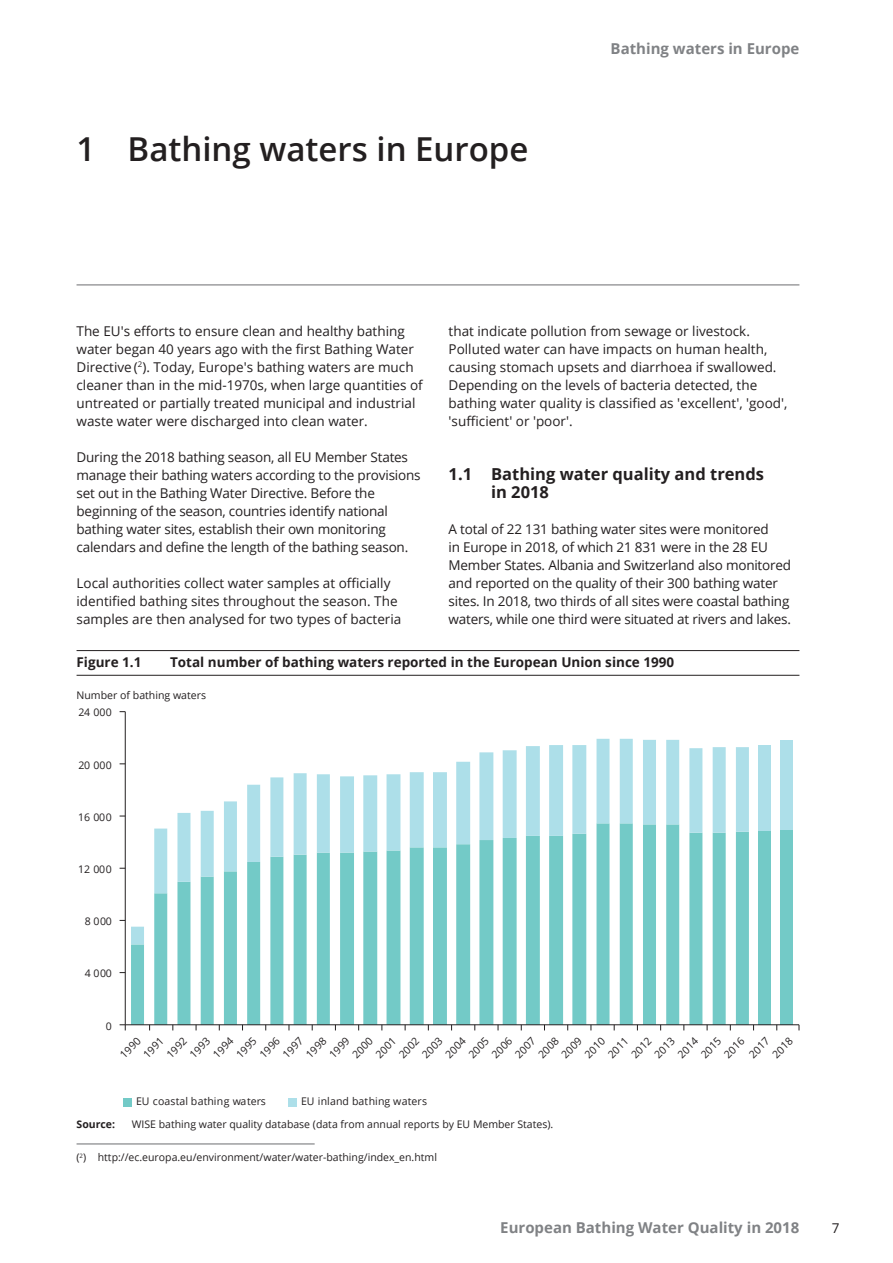
<style>
.page{position:relative;width:893px;height:1263px;background:#fff}
.page>*{position:absolute;margin:0;border:0;box-sizing:border-box;transform-origin:0 0}
.Chaptertitle{font:600 33px "Open Sans";color:#231f20}
.Heading_2{font:700 16.5px/18px "Open Sans";color:#231f20}
.t1{font:700 15px "Open Sans";color:#808285}
.Body_Text{font:13.5px/18px "Open Sans";color:#231f20}
.Figure_Title{font:700 13.5px "Open Sans";color:#231f20}
.Note_Source{font:10.5px/16.6px "Open Sans";color:#231f20}
.Footnote{font:10.5px "Open Sans";color:#231f20}
.Note_Source-2{font:700 10.5px "Open Sans";color:#231f20}
</style>
<div class="page">
<hr style="left:77px;top:285px;width:722px;height:1px;background:#6c6d70">
<div style="left:780px;top:829px;width:13px;height:196px;background:#73cac7"></div>
<div style="left:758px;top:830px;width:13px;height:194px;background:#73cac7"></div>
<svg style="left:131px;top:944px;width:618px;height:80px;fill:#73cac7"></svg>
<svg style="left:131px;top:739px;width:618px;height:205px"></svg>
<hr style="left:125px;top:712px;width:1px;height:313px;background:#231f20">
<hr style="left:125px;top:1024px;width:674px;height:1px;background:#231f20">
<svg style="left:120px;top:1024px;width:6px;height:6px"></svg>
<div style="left:123px;top:1098px;width:8px;height:8px;background:#73cac7"></div>
<div style="left:288px;top:1098px;width:8px;height:8px;background:#addfe9"></div>
<div style="left:758px;top:745px;width:13px;height:85px;background:#addfe9"></div>
<div style="left:780px;top:740px;width:13px;height:89px;background:#addfe9"></div>
<hr style="left:77px;top:650px;width:722px;height:1px;background:#231f20">
<hr style="left:77px;top:675px;width:722px;height:1px;background:#231f20">
<hr style="left:77px;top:1143px;width:238px;height:1px;background:#6c6d70">
<p class="Chaptertitle" style="left:77px;top:127px;width:453px">1 Bathing waters in Europe</p>
<p class="t1" style="left:611px;top:38px;width:190px">Bathing waters in Europe</p>
<p class="Body_Text" style="left:77px;top:322px;width:348px">The EU's efforts to ensure clean and healthy bathing water began 40 years ago with the first Bathing Water Directive (<sup>2</sup>). Today, Europe's bathing waters are much cleaner than in the mid-1970s, when large quantities of untreated or partially treated municipal and industrial waste water were discharged into clean water.</p>
<p class="Body_Text" style="left:77px;top:448px;width:346px">During the 2018 bathing season, all EU Member States manage their bathing waters according to the provisions set out in the Bathing Water Directive. Before the beginning of the season, countries identify national bathing water sites, establish their own monitoring calendars and define the length of the bathing season.</p>
<p class="Body_Text" style="left:77px;top:574px;width:326px">Local authorities collect water samples at officially identified bathing sites throughout the season. The samples are then analysed for two types of bacteria</p>
<p class="Body_Text" style="left:449px;top:322px;width:340px">that indicate pollution from sewage or livestock.<br>Polluted water can have impacts on human health, causing stomach upsets and diarrhoea if swallowed.<br>Depending on the levels of bacteria detected, the bathing water quality is classified as 'excellent', 'good', 'sufficient' or 'poor'.</p>
<p class="Heading_2" style="left:491px;top:464px;width:274px;text-indent:-43px">1.1 Bathing water quality and trends in 2018</p>
<p class="Body_Text" style="left:449px;top:520px;width:344px">A total of 22 131 bathing water sites were monitored<br>in Europe in 2018, of which 21 831 were in the 28 EU Member States. Albania and Switzerland also monitored and reported on the quality of their 300 bathing water sites. In 2018, two thirds of all sites were coastal bathing waters, while one third were situated at rivers and lakes.</p>
<p class="Figure_Title" style="left:77px;top:652px;width:66px">Figure 1.1</p>
<p class="Figure_Title" style="left:170px;top:652px;width:506px">Total number of bathing waters reported in the European Union since 1990</p>
<p class="Note_Source" style="left:77px;top:686px;width:131px">Number of bathing waters</p>
<p class="Note_Source" style="left:78px;top:704px;width:35px">24 000</p>
<p class="Note_Source" style="left:78px;top:756px;width:35px">20 000</p>
<p class="Note_Source" style="left:78px;top:808px;width:35px">16 000</p>
<p class="Note_Source" style="left:78px;top:861px;width:35px">12 000</p>
<p class="Note_Source" style="left:85px;top:913px;width:29px">8 000</p>
<p class="Note_Source" style="left:85px;top:965px;width:29px">4 000</p>
<p class="Note_Source" style="left:106px;top:1017px;width:8px">0</p>
<p class="Note_Source" style="left:139px;top:1050px;width:26px;rotate:-46deg">1991</p>
<p class="Note_Source" style="left:162px;top:1050px;width:26px;rotate:-46deg">1992</p>
<p class="Note_Source" style="left:185px;top:1050px;width:26px;rotate:-46deg">1993</p>
<p class="Note_Source" style="left:209px;top:1050px;width:26px;rotate:-46deg">1994</p>
<p class="Note_Source" style="left:232px;top:1050px;width:26px;rotate:-46deg">1995</p>
<p class="Note_Source" style="left:255px;top:1050px;width:26px;rotate:-46deg">1996</p>
<p class="Note_Source" style="left:278px;top:1050px;width:26px;rotate:-46deg">1997</p>
<p class="Note_Source" style="left:302px;top:1050px;width:26px;rotate:-46deg">1998</p>
<p class="Note_Source" style="left:325px;top:1050px;width:26px;rotate:-46deg">1999</p>
<p class="Note_Source" style="left:348px;top:1050px;width:26px;rotate:-46deg">2000</p>
<p class="Note_Source" style="left:371px;top:1050px;width:26px;rotate:-46deg">2001</p>
<p class="Note_Source" style="left:394px;top:1050px;width:26px;rotate:-46deg">2002</p>
<p class="Note_Source" style="left:418px;top:1050px;width:26px;rotate:-46deg">2003</p>
<p class="Note_Source" style="left:441px;top:1050px;width:26px;rotate:-46deg">2004</p>
<p class="Note_Source" style="left:464px;top:1050px;width:26px;rotate:-46deg">2005</p>
<p class="Note_Source" style="left:487px;top:1050px;width:26px;rotate:-46deg">2006</p>
<p class="Note_Source" style="left:511px;top:1050px;width:26px;rotate:-46deg">2007</p>
<p class="Note_Source" style="left:534px;top:1050px;width:26px;rotate:-46deg">2008</p>
<p class="Note_Source" style="left:557px;top:1050px;width:26px;rotate:-46deg">2009</p>
<p class="Note_Source" style="left:580px;top:1050px;width:26px;rotate:-46deg">2010</p>
<p class="Note_Source" style="left:603px;top:1050px;width:26px;rotate:-46deg">2011</p>
<p class="Note_Source" style="left:627px;top:1050px;width:26px;rotate:-46deg">2012</p>
<p class="Note_Source" style="left:650px;top:1050px;width:26px;rotate:-46deg">2013</p>
<p class="Note_Source" style="left:673px;top:1050px;width:26px;rotate:-46deg">2014</p>
<p class="Note_Source" style="left:696px;top:1050px;width:26px;rotate:-46deg">2015</p>
<p class="Note_Source" style="left:720px;top:1050px;width:26px;rotate:-46deg">2016</p>
<p class="Note_Source" style="left:756px;top:1039px;width:26px;text-indent:-16px;rotate:-46deg">2017<br>2018</p>
<p class="Note_Source" style="left:116px;top:1050px;width:26px;rotate:-45deg">1990</p>
<p class="Note_Source" style="left:136px;top:1092px;width:131px">EU coastal bathing waters</p>
<p class="Note_Source" style="left:301px;top:1092px;width:128px">EU inland bathing waters</p>
<p class="Note_Source-2" style="left:77px;top:1117px;width:40px">Source:</p>
<p class="Note_Source" style="left:132px;top:1116px;width:423px">WISE bathing water quality database (data from annual reports by EU Member States).</p>
<p class="Footnote" style="left:77px;top:1150px;width:362px">(<sup>2</sup>) http://ec.europa.eu/environment/water/water-bathing/index_en.html</p>
<p class="t1" style="left:500px;top:1217px;width:301px">European Bathing Water Quality in 2018</p>
<p class="Body_Text" style="left:832px;top:1218px;width:9px">7</p>
</div>
